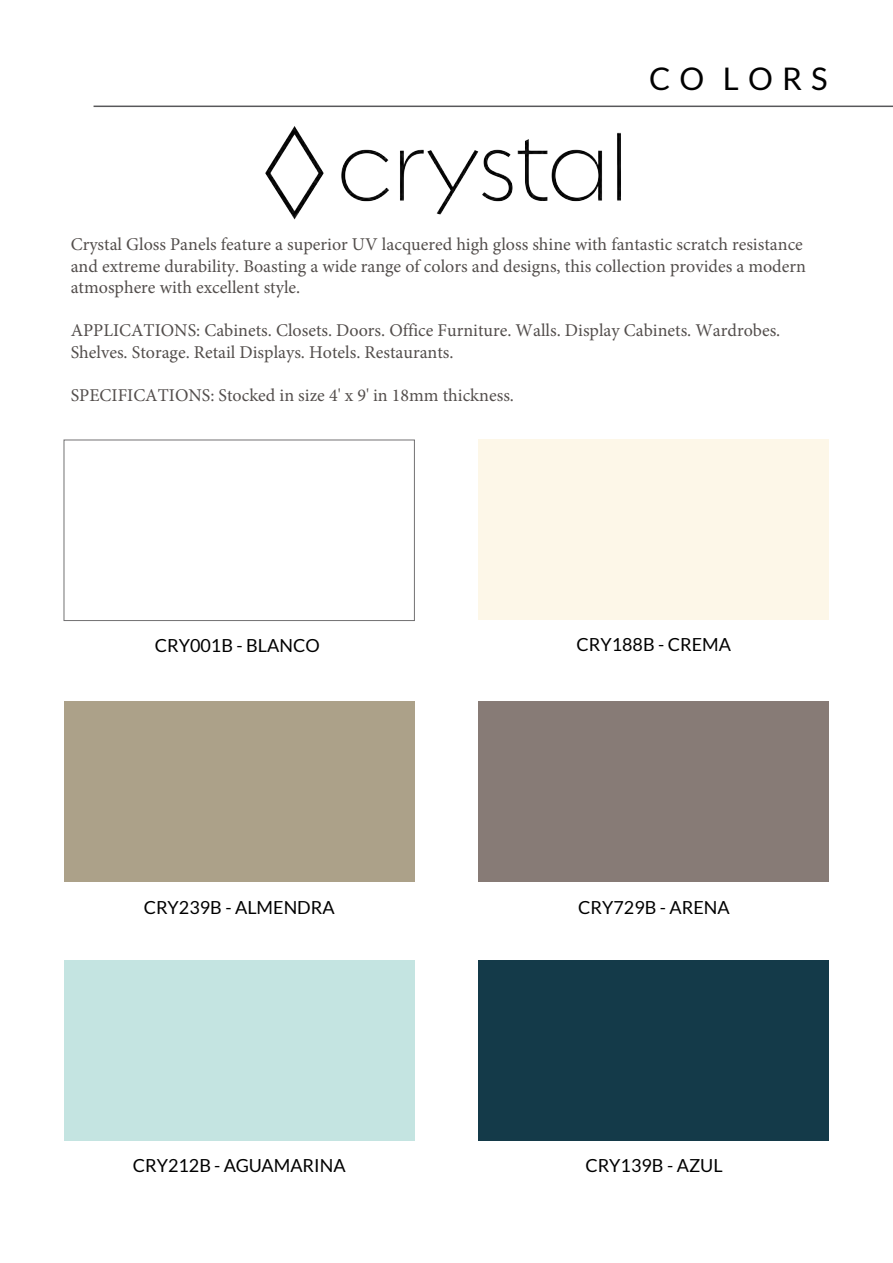
<style>
.page{position:relative;width:893px;height:1263px;background:#fff}
.page>*{position:absolute;margin:0;border:0;box-sizing:border-box;transform-origin:0 0}
.t1{font:31.2px "Lato";letter-spacing:.295em;color:#000}
.t2{font:18px/21.6px "Minion Pro";color:#534e4c}
.t3{font:18px "Lato";color:#000}
</style>
<div class="page">
<div style="left:64px;top:440px;width:351px;height:181px;background:#fff;border:1px solid #727172"></div>
<div style="left:64px;top:701px;width:350px;height:181px;background:#aca189"></div>
<div style="left:479px;top:701px;width:350px;height:181px;background:#877b76"></div>
<div style="left:64px;top:960px;width:350px;height:181px;background:#c4e4e1"></div>
<div style="left:479px;top:960px;width:350px;height:181px;background:#143a49"></div>
<div style="left:478px;top:439px;width:351px;height:181px;background:#fdf7e8"></div>
<hr style="left:94px;top:106px;width:799px;height:1px;background:#58585a">
<img style="left:266px;top:126px;width:355px;height:94px">
<h1 class="t1" style="left:649px;top:61px;width:180px">CO LORS</h1>
<p class="t2" style="left:71px;top:234px;width:737px">Crystal Gloss Panels feature a superior UV lacquered high gloss shine with fantastic scratch resistance and extreme durability. Boasting a wide range of colors and designs, this collection provides a modern atmosphere with excellent style.</p>
<p class="t2" style="left:71px;top:320px;width:711px">APPLICATIONS: Cabinets. Closets. Doors. Office Furniture. Walls. Display Cabinets. Wardrobes.<br>Shelves. Storage. Retail Displays. Hotels. Restaurants.</p>
<p class="t2" style="left:71px;top:385px;width:445px">SPECIFICATIONS: Stocked in size 4' x 9' in 18mm thickness.</p>
<p class="t3" style="left:155px;top:635px;width:166px">CRY001B - BLANCO</p>
<p class="t3" style="left:576px;top:635px;width:156px">CRY188B - CREMA</p>
<p class="t3" style="left:144px;top:898px;width:192px">CRY239B - ALMENDRA</p>
<p class="t3" style="left:578px;top:898px;width:153px">CRY729B - ARENA</p>
<p class="t3" style="left:133px;top:1156px;width:214px">CRY212B - AGUAMARINA</p>
<p class="t3" style="left:585px;top:1156px;width:139px">CRY139B - AZUL</p>
</div>
